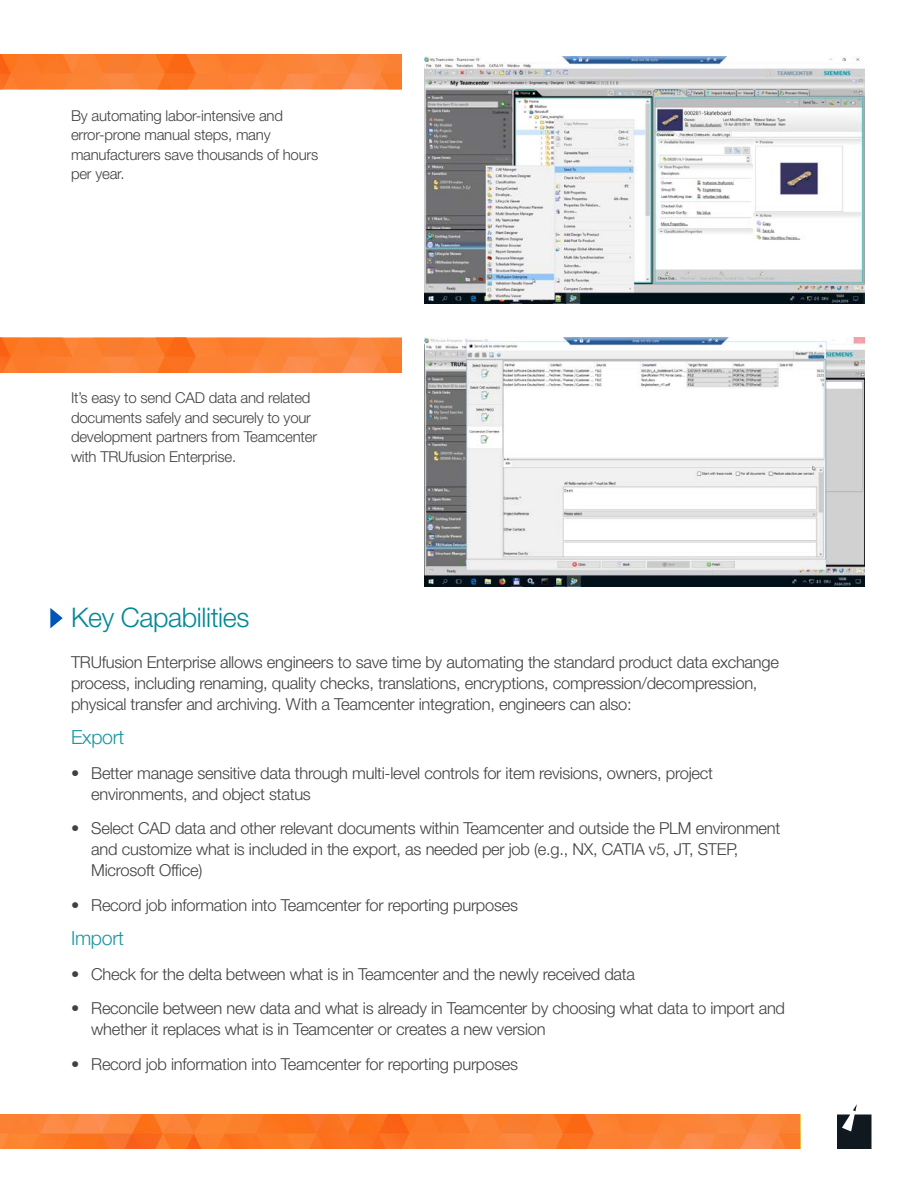
<style>
.page{position:relative;width:918px;height:1188px;background:#fff}
.page>*{position:absolute;margin:0;border:0;box-sizing:border-box;transform-origin:0 0}
.t1{font:300 27px "Helvetica Neue LT Std";letter-spacing:-.015em;color:#008996}
.t2{font:300 19.5px "Helvetica Neue LT Std";letter-spacing:-.015em;color:#1a95a0}
.t3{font:300 16.5px/21px "Helvetica Neue LT Std";letter-spacing:-.015em;color:#414042}
.t4{font:300 15px/19.5px "Helvetica Neue LT Std";letter-spacing:-.015em;color:#414042}
</style>
<div class="page">
<img style="left:425px;top:56px;width:440px;height:248px">
<svg style="left:0;top:55px;width:402px;height:34px;background:#fb7f32"></svg>
<svg style="left:837px;top:1104px;width:35px;height:45px"></svg>
<svg style="left:0;top:1115px;width:800px;height:34px;background:#fb7c2d"></svg>
<svg style="left:50px;top:608px;width:13px;height:20px"></svg>
<img style="left:425px;top:338px;width:440px;height:249px">
<svg style="left:0;top:338px;width:402px;height:34px;background:#fb7f32"></svg>
<p class="t4" style="left:71px;top:105px;width:249px">By automating labor-intensive and error-prone manual steps, many manufacturers save thousands of hours per year.</p>
<p class="t4" style="left:71px;top:388px;width:248px">It’s easy to send CAD data and related documents safely and securely to your development partners from Teamcenter with TRUfusion Enterprise.</p>
<h1 class="t1" style="left:71px;top:601px;width:180px">Key Capabilities</h1>
<p class="t3" style="left:71px;top:651px;width:710px">TRUfusion Enterprise allows engineers to save time by automating the standard product data exchange process, including renaming, quality checks, translations, encryptions, compression/decompression, physical transfer and archiving. With a Teamcenter integration, engineers can also:</p>
<p class="t2" style="left:71px;top:725px;width:55px">Export</p>
<p class="t3" style="left:91px;top:762px;width:623px;text-indent:-20px">• Better manage sensitive data through multi-level controls for item revisions, owners, project environments, and object status</p>
<p class="t3" style="left:91px;top:817px;width:691px;text-indent:-20px">• Select CAD data and other relevant documents within Teamcenter and outside the PLM environment and customize what is included in the export, as needed per job (e.g., NX, CATIA v5, JT, STEP,<br>Microsoft Office)</p>
<p class="t3" style="left:71px;top:894px;width:449px">• Record job information into Teamcenter for reporting purposes</p>
<p class="t2" style="left:71px;top:926px;width:55px">Import</p>
<p class="t3" style="left:71px;top:963px;width:566px">• Check for the delta between what is in Teamcenter and the newly received data</p>
<p class="t3" style="left:91px;top:997px;width:695px;text-indent:-20px">• Reconcile between new data and what is already in Teamcenter by choosing what data to import and whether it replaces what is in Teamcenter or creates a new version</p>
<p class="t3" style="left:71px;top:1053px;width:449px">• Record job information into Teamcenter for reporting purposes</p>
</div>
